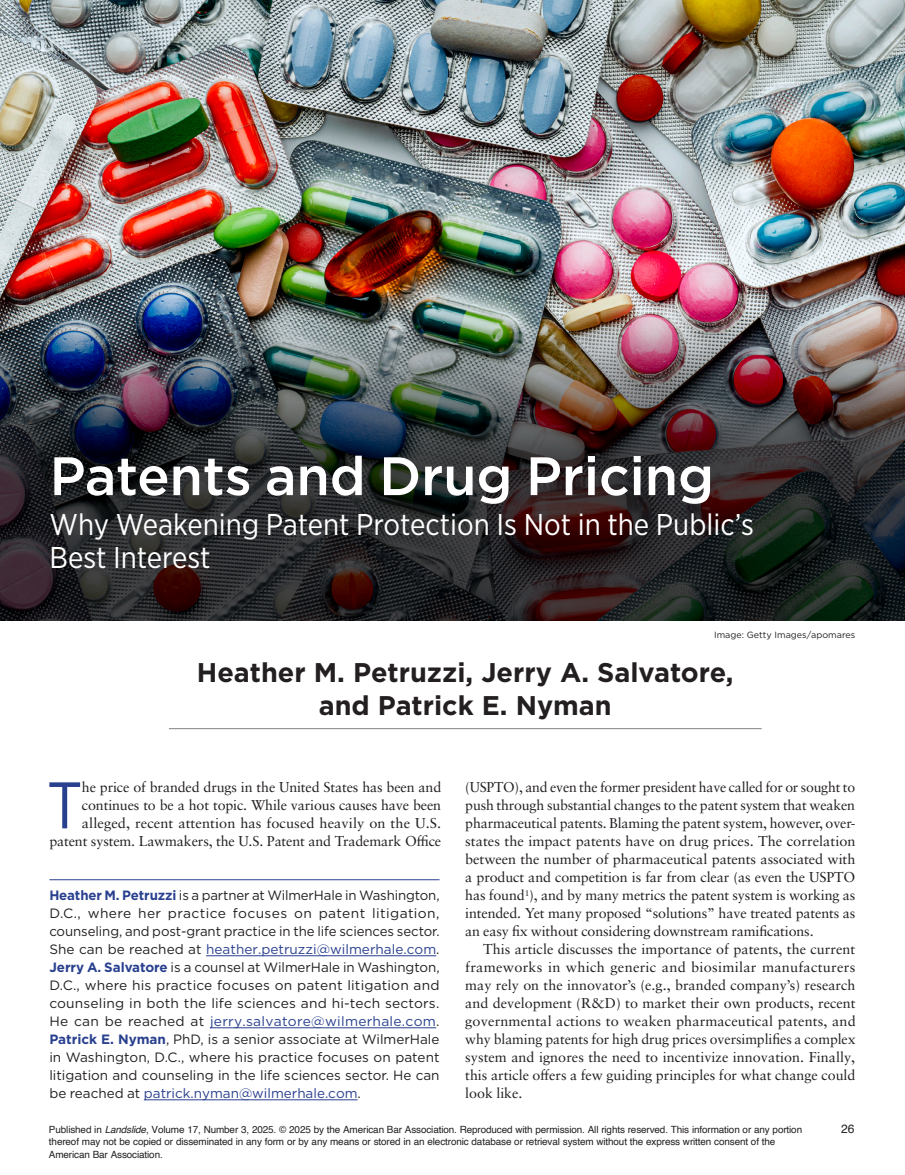
<style>
.page{position:relative;width:905px;height:1175px;background:#fff}
.page>*{position:absolute;margin:0;border:0;box-sizing:border-box;transform-origin:0 0}
.t1{font:65.7px "Gotham Narrow";color:#29408f}
.t2{font:500 54px "Gotham";letter-spacing:-.005em;color:#fff}
.t3{font:30px/33px "Gotham Narrow";color:#fff}
.t4{font:700 27px/33px "Gotham";color:#231f20;text-align:center}
.t5{font:14.25px/18px "Sabon LT Pro";letter-spacing:-.01em;color:#231f20;text-align:justify}
.t6{font:13.5px/18px "Gotham";color:#231f20;text-align:justify}
.t7{font:12px "Helvetica";color:#231f20}
.t8{font:9.9px/12.3px "Helvetica";letter-spacing:-.01em;color:#231f20}
.t9{font:9px "Gotham";color:#231f20}
.s1{font-weight:700;color:#29408f}
.s2{color:#29408f}
.s3{font-style:italic}
</style>
<div class="page">
<img style="left:0;top:0;width:904px;height:310px">
<img style="left:0;top:310px;width:904px;height:310px">
<hr style="left:169px;top:728px;width:592px;height:1px;background:#808285">
<hr style="left:49px;top:879px;width:390px;height:1px;background:#29408f">
<hr style="left:206px;top:955px;width:230px;height:1px;background:#29408f">
<hr style="left:210px;top:1027px;width:226px;height:1px;background:#29408f">
<hr style="left:144px;top:1099px;width:213px;height:1px;background:#29408f">
<h2 class="t2" style="left:50px;top:440px;width:666px">Patents and Drug Pricing</h2>
<h3 class="t3" style="left:50px;top:507px;width:705px">Why Weakening Patent Protection Is Not in the Public’s<br>Best Interest</h3>
<p class="t9" style="left:714px;top:629px;width:143px">Image: Getty Images/apomares</p>
<h3 class="t4" style="left:197px;top:655px;width:538px">Heather M. Petruzzi, Jerry A. Salvatore, and Patrick E. Nyman</h3>
<p class="t5" style="left:49px;top:778px;width:393px;text-align:right">he price of branded drugs in the United States has been and continues to be a hot topic. While various causes have been alleged, recent attention has focused heavily on the U.S. patent system. Lawmakers, the U.S. Patent and Trademark Office</p>
<p class="t5" style="left:465px;top:778px;width:392px">(USPTO), and even the former president have called for or sought to push through substantial changes to the patent system that weaken pharmaceutical patents. Blaming the patent system, however, over&shy;states the impact patents have on drug prices. The correlation between the number of pharmaceutical patents associated with a product and competition is far from clear (as even the USPTO has found<sup>1</sup>), and by many metrics the patent system is working as intended. Yet many proposed “solutions” have treated patents as an easy fix without considering downstream ramifications.</p>
<p class="t5" style="left:465px;top:940px;width:392px;text-indent:18px">This article discusses the importance of patents, the current frameworks in which generic and biosimilar manufacturers may rely on the innovator’s (e.g., branded company’s) research and development (R&amp;D) to market their own products, recent governmental actions to weaken pharmaceutical patents, and why blaming patents for high drug prices oversimplifies a complex system and ignores the need to incentivize innovation. Finally, this article offers a few guiding principles for what change could look like.</p>
<h1 class="t1" style="left:47px;top:764px;width:37px">T</h1>
<p class="t6" style="left:49px;top:886px;width:392px"><span class="s1">Heather M. Petruzzi</span> is a partner at WilmerHale in Washington, D.C., where her practice focuses on patent litigation, counseling, and post-grant practice in the life sciences sector.<br>She can be reached at <span class="s2">heather.petruzzi@wilmerhale.com</span>.<br><span class="s1">Jerry A. Salvatore</span> is a counsel at WilmerHale in Washington, D.C., where his practice focuses on patent litigation and counseling in both the life sciences and hi-tech sectors.<br>He can be reached at <span class="s2">jerry.salvatore@wilmerhale.com</span>.<br><span class="s1">Patrick E. Nyman</span>, PhD, is a senior associate at WilmerHale in Washington, D.C., where his practice focuses on patent litigation and counseling in the life sciences sector. He can be reached at <span class="s2">patrick.nyman@wilmerhale.com</span>.</p>
<p class="t8" style="left:49px;top:1123px;width:754px">Published in <span class="s3">Landslide</span>, Volume 17, Number 3, 2025. © 2025 by the American Bar Association. Reproduced with permission. All rights reserved. This information or any portion thereof may not be copied or disseminated in any form or by any means or stored in an electronic database or retrieval system without the express written consent of the<br>American Bar Association.</p>
<p class="t7" style="left:841px;top:1119px;width:15px">26</p>
</div>
